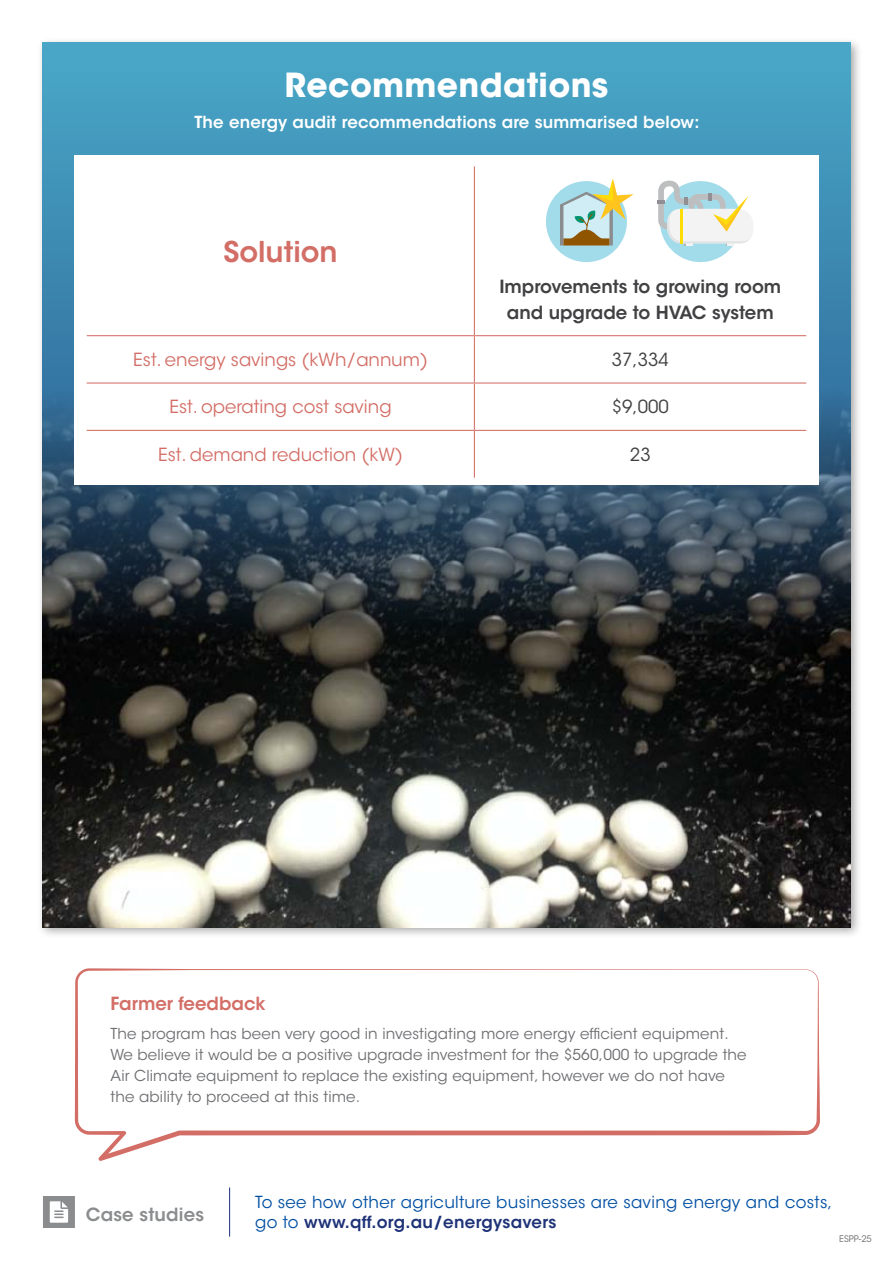
<style>
.page{position:relative;width:893px;height:1263px;background:#fff}
.page>*{position:absolute;margin:0;border:0;box-sizing:border-box;transform-origin:0 0}
.Sub_Headings{font:700 33px "ITC Avant Garde Std";letter-spacing:.01em;color:#fff}
.Body_text{font:600 28.5px "ITC Avant Garde Std";color:#d36e66}
.Body_text-2{font:18px "ITC Avant Garde Std";color:#d36e66}
.Body_text-3{font:600 18px/25.5px "ITC Avant Garde Std";color:#414042;text-align:center}
.Sub_Headings-2{font:600 18px "ITC Avant Garde Std";color:#d36e66}
.Body_text-4{font:18px "ITC Avant Garde Std";color:#414042}
.t1{font:600 18px "ITC Avant Garde Std";letter-spacing:.01em;color:#8a8c8e}
.t2{font:16.5px/19.5px "ITC Avant Garde Std";letter-spacing:.02em;color:#004fa3}
.Body_text-5{font:600 16.5px "ITC Avant Garde Std";letter-spacing:.01em;color:#fff}
.Body_text-6{font:15px/21px "ITC Avant Garde Std";letter-spacing:.01em;color:#6d6e71}
.t3{font:9px "ITC Avant Garde Std";color:#6d6e71}
.s1{font-weight:600;color:#1e3278}
</style>
<div class="page">
<div style="left:37px;top:37px;width:826px;height:902px;background:#000;opacity:.35"></div>
<svg style="left:43px;top:43px;width:807px;height:346px;background:#449cbf"></svg>
<img style="left:43px;top:389px;width:807px;height:538px">
<hr style="left:229px;top:1187px;width:1px;height:49px;background:#1e3278">
<svg style="left:43px;top:1196px;width:32px;height:32px"></svg>
<svg style="left:75px;top:968px;width:745px;height:193px"></svg>
<div style="left:74px;top:155px;width:745px;height:330px;background:#fff"></div>
<hr style="left:474px;top:166px;width:1px;height:169px;background:#d36e66">
<hr style="left:87px;top:335px;width:387px;height:1px;background:#d36e66">
<hr style="left:474px;top:335px;width:332px;height:1px;background:#d36e66">
<hr style="left:474px;top:336px;width:1px;height:46px;background:#d36e66">
<hr style="left:87px;top:382px;width:387px;height:2px;background:#d36e66">
<hr style="left:474px;top:382px;width:332px;height:2px;background:#d36e66">
<hr style="left:474px;top:384px;width:1px;height:46px;background:#d36e66">
<hr style="left:87px;top:430px;width:387px;height:1px;background:#d36e66">
<hr style="left:474px;top:430px;width:332px;height:1px;background:#d36e66">
<hr style="left:474px;top:431px;width:1px;height:47px;background:#d36e66">
<div style="left:660px;top:181px;width:81px;height:81px;background:#a2dceb;border-radius:50%"></div>
<div style="left:726px;top:239px;width:6px;height:7px;background:#eff0ef"></div>
<div style="left:728px;top:239px;width:6px;height:7px;background:#f2f3f2"></div>
<div style="left:686px;top:239px;width:6px;height:7px;background:#f2f3f2"></div>
<svg style="left:657px;top:181px;width:96px;height:62px"></svg>
<div style="left:546px;top:181px;width:81px;height:81px;background:#a2dceb;border-radius:50%"></div>
<svg style="left:560px;top:179px;width:74px;height:66px"></svg>
<p class="Sub_Headings" style="left:285px;top:63px;width:325px">Recommendations</p>
<p class="Body_text-5" style="left:194px;top:111px;width:506px">The energy audit recommendations are summarised below:</p>
<p class="Body_text" style="left:223px;top:233px;width:116px">Solution</p>
<p class="Body_text-3" style="left:499px;top:274px;width:283px">Improvements to growing room and upgrade to HVAC system</p>
<p class="Body_text-2" style="left:133px;top:349px;width:296px">Est. energy savings (kWh/annum)</p>
<p class="Body_text-4" style="left:612px;top:349px;width:59px">37,334</p>
<p class="Body_text-2" style="left:169px;top:396px;width:224px">Est. operating cost saving</p>
<p class="Body_text-4" style="left:612px;top:396px;width:59px">$9,000</p>
<p class="Body_text-2" style="left:158px;top:443px;width:246px">Est. demand reduction (kW)</p>
<p class="Body_text-4" style="left:630px;top:443px;width:22px">23</p>
<p class="Sub_Headings-2" style="left:111px;top:992px;width:156px">Farmer feedback</p>
<p class="Body_text-6" style="left:111px;top:1023px;width:638px">The program has been very good in investigating more energy efficient equipment.<br>We believe it would be a positive upgrade investment for the $560,000 to upgrade the Air Climate equipment to replace the existing equipment, however we do not have the ability to proceed at this time.</p>
<p class="t1" style="left:86px;top:1202px;width:120px">Case studies</p>
<p class="t2" style="left:255px;top:1193px;width:579px">To see how other agriculture businesses are saving energy and costs, go to <span class="s1">www.qff.org.au/energysavers</span></p>
<p class="t3" style="left:839px;top:1233px;width:34px">ESPP-25</p>
</div>
